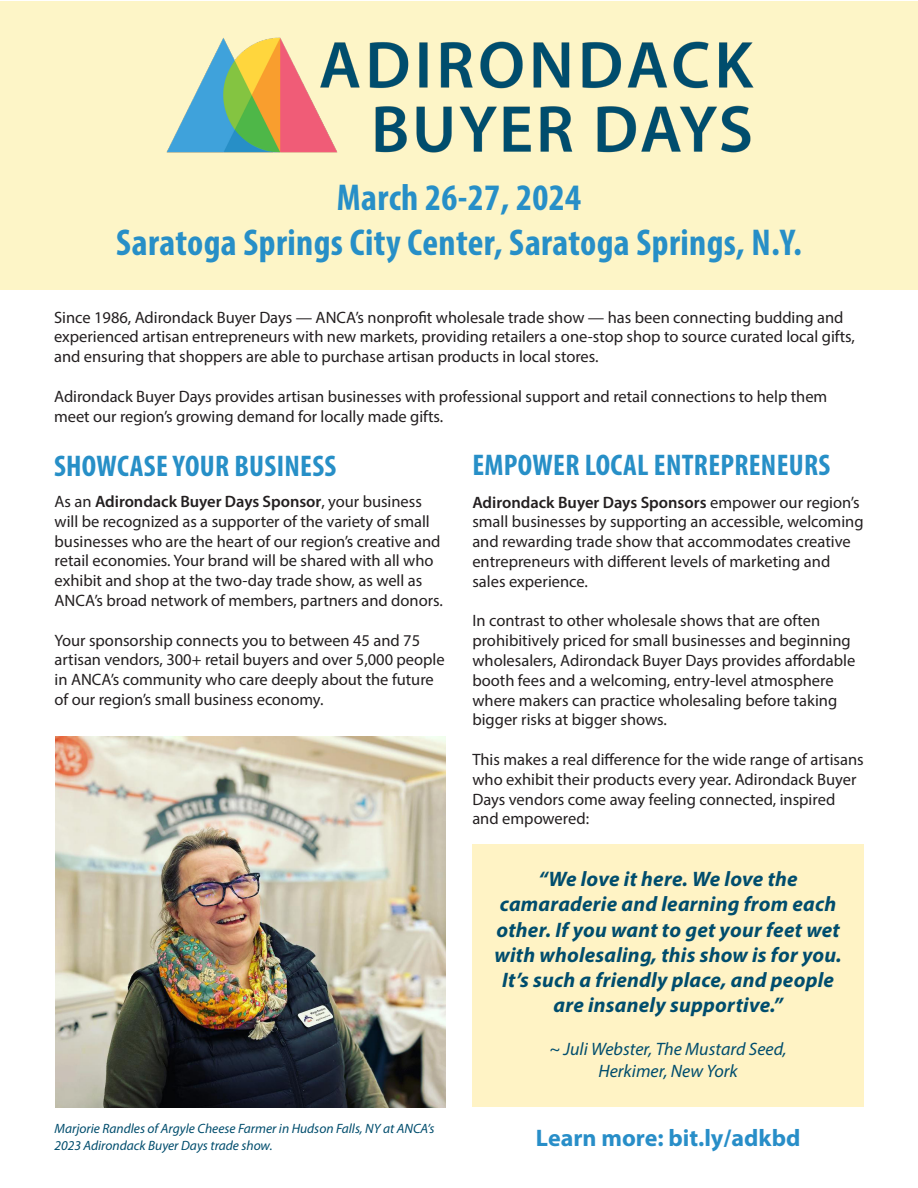
<style>
.page{position:relative;width:918px;height:1188px;background:#fff}
.page>*{position:absolute;margin:0;border:0;box-sizing:border-box;transform-origin:0 0}
.t1{font:700 condensed 37.5px "Myriad Pro";letter-spacing:.01em;color:#278fc7}
.t2{font:700 condensed 30px "Myriad Pro";letter-spacing:.01em;color:#278fc7}
.t3{font:700 24px "Myriad Pro";color:#288ec8}
.t4{font:italic 700 21px/25.2px "Myriad Pro";letter-spacing:.01em;color:#004d6d;text-align:center}
.t5{font:italic 18px "Myriad Pro";color:#004d6d}
.t6{font:16.5px/19.8px "Myriad Pro";color:#231f20}
.t7{font:italic 13.5px/16.2px "Myriad Pro";color:#004d6d}
.s1{font-weight:600}
</style>
<div class="page">
<div style="left:1px;top:1px;width:917px;height:288px;background:#fdf5c7"></div>
<img style="left:166px;top:37px;width:588px;height:116px">
<div style="left:472px;top:845px;width:392px;height:262px;background:#fff3c5"></div>
<img style="left:55px;top:737px;width:391px;height:370px">
<p class="t1" style="left:337px;top:174px;width:246px">March 26-27, 2024</p>
<p class="t1" style="left:116px;top:219px;width:687px">Saratoga Springs City Center, Saratoga Springs, N.Y.</p>
<p class="t6" style="left:54px;top:307px;width:802px">Since 1986, Adirondack Buyer Days — ANCA’s nonprofit wholesale trade show — has been connecting budding and experienced artisan entrepreneurs with new markets, providing retailers a one-stop shop to source curated local gifts, and ensuring that shoppers are able to purchase artisan products in local stores.</p>
<p class="t6" style="left:54px;top:386px;width:775px">Adirondack Buyer Days provides artisan businesses with professional support and retail connections to help them meet our region’s growing demand for locally made gifts.</p>
<p class="t2" style="left:54px;top:447px;width:284px">SHOWCASE YOUR BUSINESS</p>
<p class="t6" style="left:472px;top:492px;width:393px"><span class="s1">Adirondack Buyer Days Sponsors</span> empower our region’s small businesses by supporting an accessible, welcoming and rewarding trade show that accommodates creative entrepreneurs with different levels of marketing and sales experience.</p>
<p class="t6" style="left:472px;top:611px;width:384px">In contrast to other wholesale shows that are often prohibitively priced for small businesses and beginning wholesalers, Adirondack Buyer Days provides affordable booth fees and a welcoming, entry-level atmosphere where makers can practice wholesaling before taking bigger risks at bigger shows.</p>
<p class="t6" style="left:472px;top:749px;width:393px">This makes a real difference for the wide range of artisans who exhibit their products every year. Adirondack Buyer Days vendors come away feeling connected, inspired and empowered:</p>
<p class="t2" style="left:472px;top:446px;width:360px">EMPOWER LOCAL ENTREPRENEURS</p>
<p class="t6" style="left:55px;top:491px;width:390px">As an <span class="s1">Adirondack Buyer Days Sponsor</span>, your business will be recognized as a supporter of the variety of small businesses who are the heart of our region’s creative and retail economies. Your brand will be shared with all who exhibit and shop at the two-day trade show, as well as ANCA’s broad network of members, partners and donors.</p>
<p class="t6" style="left:55px;top:630px;width:392px">Your sponsorship connects you to between 45 and 75 artisan vendors, 300+ retail buyers and over 5,000 people in ANCA’s community who care deeply about the future of our region’s small business economy.</p>
<p class="t4" style="left:495px;top:866px;width:349px">“We love it here. We love the camaraderie and learning from each other. If you want to get your feet wet with wholesaling, this show is for you.<br>It’s such a friendly place, and people are insanely supportive.”</p>
<p class="t5" style="left:550px;top:1038px;width:239px">~ Juli Webster, The Mustard Seed,</p>
<p class="t5" style="left:598px;top:1060px;width:141px">Herkimer, New York</p>
<p class="t7" style="left:55px;top:1121px;width:381px">Marjorie Randles of Argyle Cheese Farmer in Hudson Falls, NY at ANCA’s<br>2023 Adirondack Buyer Days trade show.</p>
<p class="t3" style="left:536px;top:1122px;width:266px">Learn more: bit.ly/adkbd</p>
</div>
